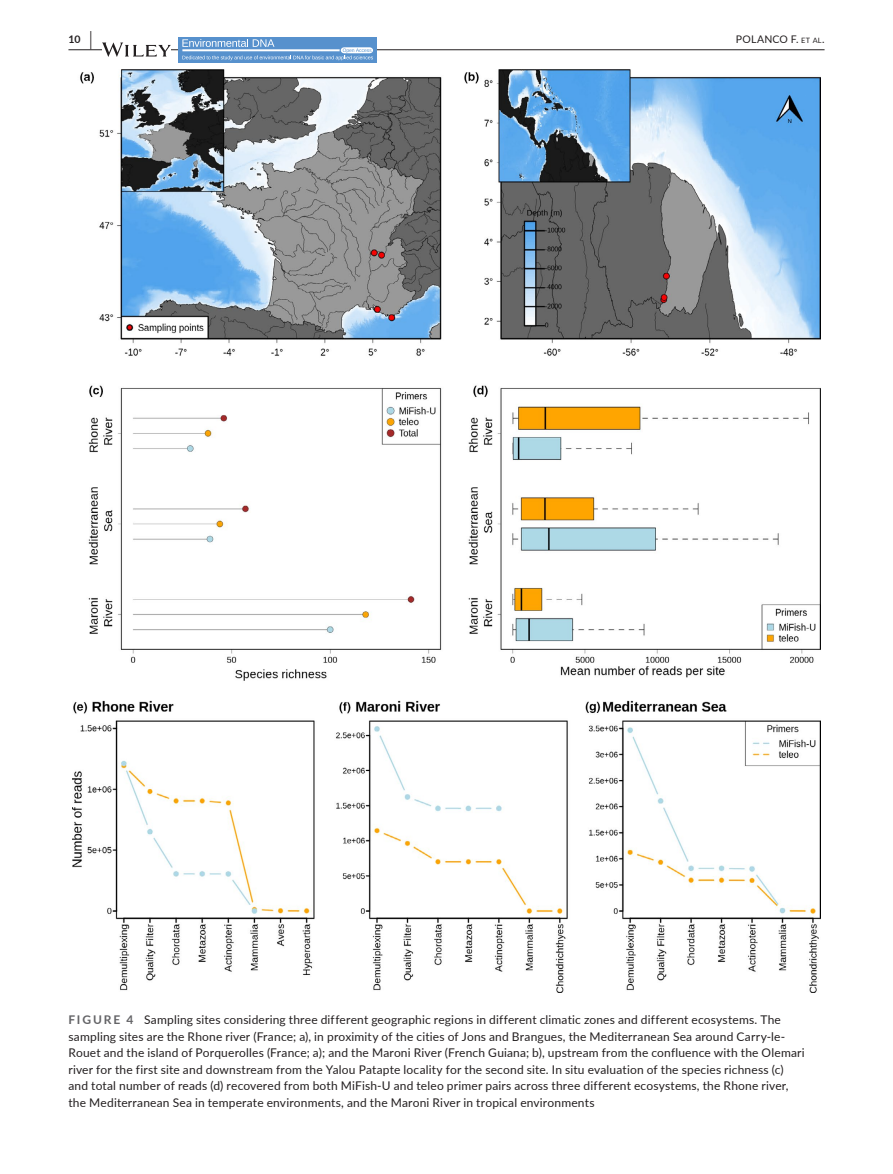
<style>
.page{position:relative;width:893px;height:1174px;background:#fff}
.page>*{position:absolute;margin:0;border:0;box-sizing:border-box;transform-origin:0 0}
.t1{font:12px/16.5px "Lato";letter-spacing:.015em;color:#231f20}
.t2{font:10.5px "Lato";letter-spacing:.02em;color:#231f20}
.t3{font:700 10.5px "Lato";color:#231f20}
.s1{font-size:19.5px}
.s2{font-size:7.35px}
.s3{font-weight:700;color:#636366}
</style>
<div class="page">
<hr style="left:68px;top:49px;width:756px;height:1px;background:#231f20">
<svg style="left:102px;top:42px;width:69px;height:15px"></svg>
<div style="left:178px;top:37px;width:199px;height:25px;background:#5791cd"></div>
<svg style="left:182px;top:39px;width:191px;height:21px"></svg>
<img style="left:72px;top:69px;width:749px;height:923px">
<p class="t3" style="left:68px;top:31px;width:25px">10 <span class="s1">|</span></p>
<p class="t2" style="left:736px;top:31px;width:90px">POLANCO F. <span class="s2">et al</span>.</p>
<p class="t1" style="left:68px;top:1011px;width:738px"><span class="s3">FIGURE 4</span> Sampling sites considering three different geographic regions in different climatic zones and different ecosystems. The sampling sites are the Rhone river (France; a), in proximity of the cities of Jons and Brangues, the Mediterranean Sea around Carry-le-Rouet and the island of Porquerolles (France; a); and the Maroni River (French Guiana; b), upstream from the confluence with the Olemari river for the first site and downstream from the Yalou Patapte locality for the second site. In situ evaluation of the species richness (c) and total number of reads (d) recovered from both MiFish-U and teleo primer pairs across three different ecosystems, the Rhone river, the Mediterranean Sea in temperate environments, and the Maroni River in tropical environments</p>
</div>
